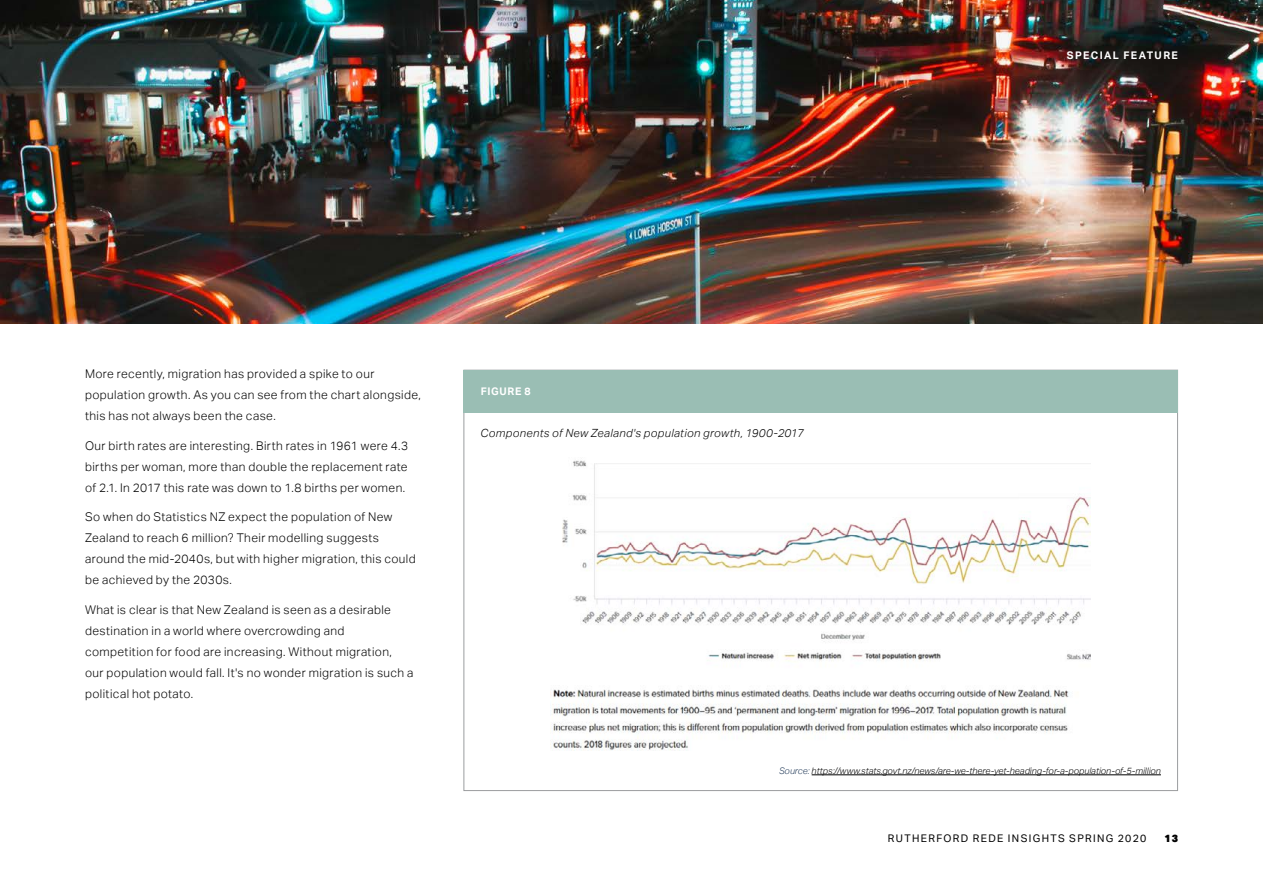
<style>
.page{position:relative;width:1263px;height:893px;background:#fff}
.page>*{position:absolute;margin:0;border:0;box-sizing:border-box;transform-origin:0 0}
.t1{font:300 12px/21px "Aktiv Grotesk";letter-spacing:.035em;color:#000}
.t2{font:italic 300 11.25px "Aktiv Grotesk";letter-spacing:.035em;color:#000}
.t3{font:10.5px "Aktiv Grotesk";letter-spacing:.13em;color:#000}
.t4{font:700 10.5px "Aktiv Grotesk";letter-spacing:.13em;color:#fff}
.t5{font:900 10.5px "Aktiv Grotesk";color:#000}
.t6{font:italic 300 9px "Aktiv Grotesk";letter-spacing:.005em;color:#000}
.s1{color:#253d5b}
</style>
<div class="page">
<img style="left:0;top:0;width:1263px;height:324px">
<hr style="left:812px;top:774px;width:349px;height:1px;background:#000">
<div style="left:464px;top:370px;width:714px;height:42px;background:#9abeb4"></div>
<img style="left:552px;top:460px;width:538px;height:290px">
<p class="t4" style="left:1067px;top:49px;width:112px">SPECIAL FEATURE</p>
<p class="t1" style="left:85px;top:364px;width:337px">More recently, migration has provided a spike to our population growth. As you can see from the chart alongside, this has not always been the case.</p>
<p class="t1" style="left:85px;top:435px;width:325px;text-align:justify">Our birth rates are interesting. Birth rates in 1961 were 4.3 births per woman, more than double the replacement rate of 2.1. In 2017 this rate was down to 1.8 births per women.</p>
<p class="t1" style="left:85px;top:507px;width:332px">So when do Statistics NZ expect the population of New Zealand to reach 6 million? Their modelling suggests around the mid-2040s, but with higher migration, this could be achieved by the 2030s.</p>
<p class="t1" style="left:85px;top:599px;width:330px">What is clear is that New Zealand is seen as a desirable destination in a world where overcrowding and competition for food are increasing. Without migration,<br>our population would fall. It's no wonder migration is such a political hot potato.</p>
<p class="t4" style="left:481px;top:385px;width:51px">FIGURE 8</p>
<p class="t2" style="left:480px;top:427px;width:325px">Components of New Zealand's population growth, 1900-2017</p>
<p class="t6" style="left:779px;top:765px;width:383px"><span class="s1">Source:</span> https://www.stats.govt.nz/news/are-we-there-yet-heading-for-a-population-of-5-million</p>
<p class="t3" style="left:888px;top:832px;width:260px">RUTHERFORD REDE INSIGHTS SPRING 2020</p>
<p class="t5" style="left:1164px;top:831px;width:15px">13</p>
</div>
